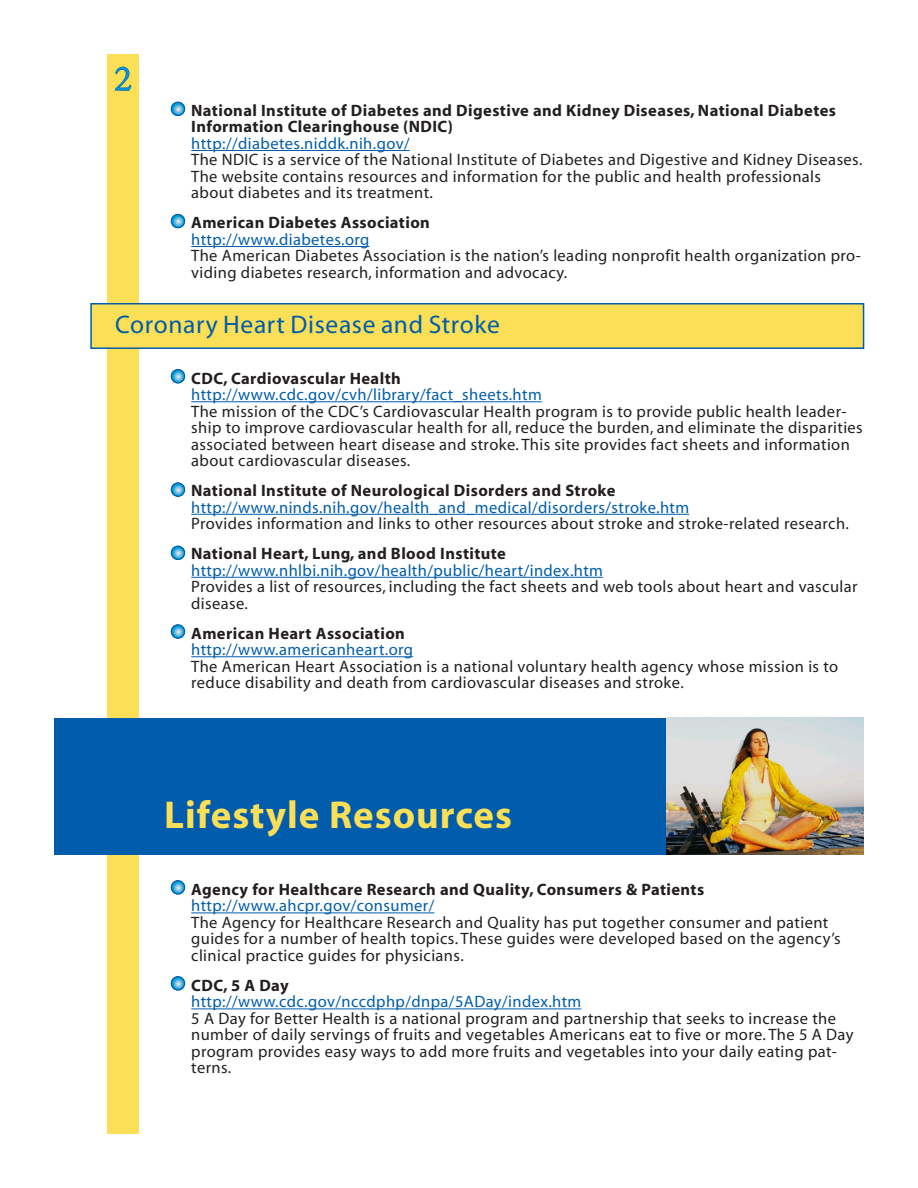
<style>
.page{position:relative;width:918px;height:1188px;background:#fff}
.page>*{position:absolute;margin:0;border:0;box-sizing:border-box;transform-origin:0 0}
.Title_head{font:700 39px "Myriad";letter-spacing:.025em;color:#fbdf57}
.t1{font:300 36px "Adobe Jenson Pro";color:#0095d9}
.blue_bold{font:25.5px "Myriad";letter-spacing:.025em;color:#015dab}
.t2{font:16.5px/16.5px "Myriad";letter-spacing:.025em;color:#231f20}
.s1{font-weight:700}
.s2{color:#015dab}
</style>
<div class="page">
<div style="left:107px;top:54px;width:31px;height:1080px;background:#fbdf57"></div>
<div style="left:171px;top:214px;width:14px;height:14px;background:#025fac;border-radius:50%"></div>
<svg style="left:171px;top:215px;width:14px;height:13px"></svg>
<div style="left:171px;top:214px;width:14px;height:14px;border:1px solid #015dab;border-radius:50%"></div>
<svg style="left:171px;top:370px;width:14px;height:13px"></svg>
<div style="left:171px;top:369px;width:14px;height:14px;border:1px solid #015dab;border-radius:50%"></div>
<div style="left:171px;top:483px;width:14px;height:14px;border:1px solid #015dab;border-radius:50%"></div>
<svg style="left:171px;top:483px;width:14px;height:13px"></svg>
<div style="left:171px;top:483px;width:14px;height:13px;border:1px solid #015dab;border-radius:50%"></div>
<div style="left:171px;top:546px;width:14px;height:14px;background:#025fac;border-radius:50%"></div>
<svg style="left:171px;top:546px;width:14px;height:13px"></svg>
<div style="left:171px;top:546px;width:14px;height:14px;border:1px solid #015dab;border-radius:50%"></div>
<svg style="left:171px;top:625px;width:14px;height:13px"></svg>
<div style="left:171px;top:625px;width:14px;height:13px;border:1px solid #015dab;border-radius:50%"></div>
<div style="left:171px;top:880px;width:14px;height:14px;border:1px solid #015dab;border-radius:50%"></div>
<svg style="left:171px;top:881px;width:14px;height:13px"></svg>
<div style="left:171px;top:881px;width:14px;height:13px;border:1px solid #015dab;border-radius:50%"></div>
<div style="left:91px;top:304px;width:773px;height:44px;background:#fbdf57"></div>
<div style="left:90px;top:303px;width:774px;height:46px;border:2px solid #015dab"></div>
<div style="left:54px;top:718px;width:810px;height:137px;background:#015dab"></div>
<img style="left:666px;top:718px;width:198px;height:137px">
<div style="left:171px;top:102px;width:14px;height:14px;background:#025fac;border-radius:50%"></div>
<svg style="left:171px;top:102px;width:14px;height:13px"></svg>
<div style="left:171px;top:102px;width:14px;height:14px;border:1px solid #015dab;border-radius:50%"></div>
<div style="left:171px;top:976px;width:14px;height:14px;border:1px solid #015dab;border-radius:50%"></div>
<svg style="left:171px;top:977px;width:14px;height:13px"></svg>
<div style="left:171px;top:977px;width:14px;height:13px;border:1px solid #015dab;border-radius:50%"></div>
<hr style="left:191px;top:150px;width:219px;height:1px;background:#015dab">
<hr style="left:191px;top:246px;width:178px;height:1px;background:#015dab">
<hr style="left:191px;top:401px;width:351px;height:1px;background:#015dab">
<hr style="left:191px;top:514px;width:498px;height:1px;background:#015dab">
<hr style="left:191px;top:577px;width:412px;height:1px;background:#015dab">
<hr style="left:191px;top:656px;width:222px;height:1px;background:#015dab">
<hr style="left:191px;top:912px;width:243px;height:1px;background:#015dab">
<hr style="left:191px;top:1008px;width:390px;height:1px;background:#015dab">
<svg style="left:115px;top:66px;width:17px;height:25px"></svg>
<p class="t1" style="left:114px;top:58px;width:19px">2</p>
<p class="t2" style="left:191px;top:103px;width:673px"><span class="s1">National Institute of Diabetes and Digestive and Kidney Diseases, National Diabetes Information Clearinghouse (NDIC)<br></span><span class="s2">http://diabetes.niddk.nih.gov/<br></span>The NDIC is a service of the National Institute of Diabetes and Digestive and Kidney Diseases.<br>The website contains resources and information for the public and health professionals about diabetes and its treatment.</p>
<p class="t2" style="left:191px;top:215px;width:671px"><span class="s1">American Diabetes Association<br></span><span class="s2">http://www.diabetes.org<br></span>The American Diabetes Association is the nation’s leading nonprofit health organization pro&shy;viding diabetes research, information and advocacy.</p>
<p class="blue_bold" style="left:115px;top:312px;width:386px">Coronary Heart Disease and Stroke</p>
<p class="t2" style="left:191px;top:371px;width:673px"><span class="s1">CDC, Cardiovascular Health<br></span><span class="s2">http://www.cdc.gov/cvh/library/fact_sheets.htm<br></span>The mission of the CDC’s Cardiovascular Health program is to provide public health leader&shy;ship to improve cardiovascular health for all, reduce the burden, and eliminate the disparities associated between heart disease and stroke. This site provides fact sheets and information about cardiovascular diseases.</p>
<p class="t2" style="left:191px;top:483px;width:659px"><span class="s1">National Institute of Neurological Disorders and Stroke </span><span class="s2">http://www.ninds.nih.gov/health_and_medical/disorders/stroke.htm<br></span>Provides information and links to other resources about stroke and stroke-related research.</p>
<p class="t2" style="left:191px;top:546px;width:668px"><span class="s1">National Heart, Lung, and Blood Institute </span><span class="s2">http://www.nhlbi.nih.gov/health/public/heart/index.htm<br></span>Provides a list of resources, including the fact sheets and web tools about heart and vascular disease.</p>
<p class="t2" style="left:191px;top:626px;width:649px"><span class="s1">American Heart Association<br></span><span class="s2">http://www.americanheart.org<br></span>The American Heart Association is a national voluntary health agency whose mission is to reduce disability and death from cardiovascular diseases and stroke.</p>
<p class="Title_head" style="left:164px;top:795px;width:349px">Lifestyle Resources</p>
<p class="t2" style="left:191px;top:882px;width:651px"><span class="s1">Agency for Healthcare Research and Quality, Consumers &amp; Patients </span><span class="s2">http://www.ahcpr.gov/consumer/<br></span>The Agency for Healthcare Research and Quality has put together consumer and patient guides for a number of health topics. These guides were developed based on the agency’s clinical practice guides for physicians.</p>
<p class="t2" style="left:191px;top:978px;width:664px"><span class="s1">CDC, 5 A Day<br></span><span class="s2">http://www.cdc.gov/nccdphp/dnpa/5ADay/index.htm<br></span>5 A Day for Better Health is a national program and partnership that seeks to increase the number of daily servings of fruits and vegetables Americans eat to five or more. The 5 A Day program provides easy ways to add more fruits and vegetables into your daily eating pat&shy;terns.</p>
</div>
